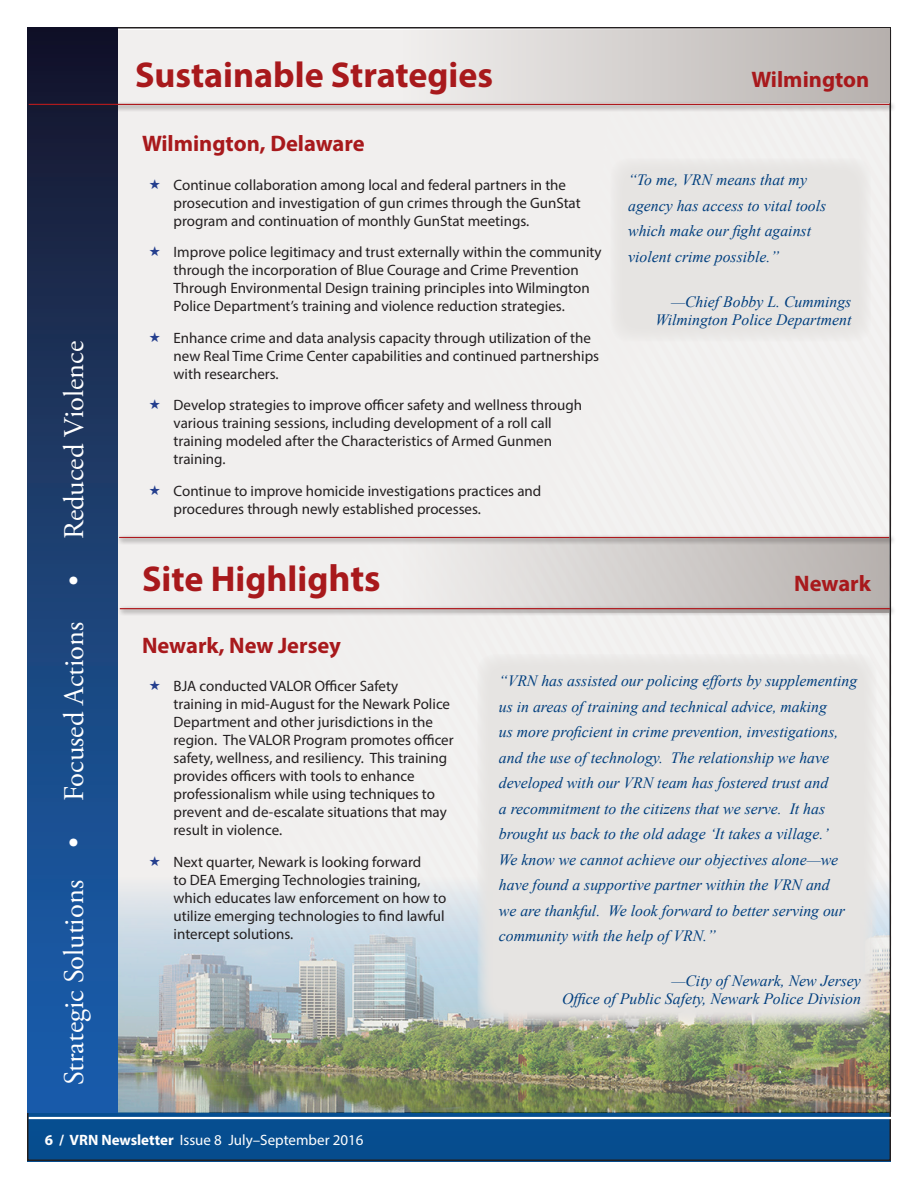
<style>
.page{position:relative;width:918px;height:1188px;background:#fff}
.page>*{position:absolute;margin:0;border:0;box-sizing:border-box;transform-origin:0 0}
.Site_Highlights_Head{font:700 36px "Myriad Pro";color:#a8191c}
.t1{font:28.5px "Adobe Garamond Pro";color:#fff}
.subheader_2{font:700 22.5px "Myriad Pro";color:#a8191c}
.Site_Highlights_Head-2{font:700 22.5px "Myriad Pro";color:#a8191c}
.Quote_text{font:italic 15.75px/25.5px "Times New Roman";color:#003e7e}
.Quote_signature{font:italic 15.75px/18px "Times New Roman";color:#003e7e;text-align:right}
.t2{font:15px/18px "Myriad Pro";color:#231f20}
.t3{font:15px "Myriad Pro";color:#fff}
.s1{font-size:37.8px}
.s2{font-weight:700}
</style>
<div class="page">
<svg style="left:28px;top:1112px;width:862px;height:49px;background:#094c8a"></svg>
<div style="left:29px;top:30px;width:862px;height:1082px;background:#f1efee"></div>
<hr style="left:29px;top:1117px;width:863px;height:2px;background:#fff">
<div style="left:27px;top:28px;width:91px;height:1084px;background:linear-gradient(to bottom,#19182d,#1b63b5)"></div>
<div style="left:400px;top:538px;width:489px;height:75px;background:linear-gradient(to right,#f1efee,#b6b1ae)"></div>
<img style="left:119px;top:889px;width:770px;height:223px">
<div style="left:477px;top:654px;width:400px;height:371px;background:#e6e4e2;border-radius:18px"></div>
<div style="left:611px;top:158px;width:260px;height:184px;background:#e6e4e2;border-radius:18px"></div>
<div style="left:401px;top:28px;width:489px;height:75px;background:linear-gradient(to right,#f1efee,#b6b0ad)"></div>
<div style="left:26px;top:101px;width:870px;height:11px;background:#231f20;opacity:.75"></div>
<div style="left:27px;top:101px;width:864px;height:5px;background:#231f20;opacity:.24"></div>
<div style="left:117px;top:534px;width:779px;height:11px;background:#231f20;opacity:.75"></div>
<div style="left:118px;top:534px;width:772px;height:5px;background:#231f20;opacity:.24"></div>
<div style="left:117px;top:605px;width:780px;height:11px;background:#231f20;opacity:.75"></div>
<hr style="left:118px;top:606px;width:773px;height:4px;background:#231f20;opacity:.24">
<h2 class="t1" style="left:57px;top:586px;width:247px;rotate:-90deg">• Reduced Violence</h2>
<h2 class="t1" style="left:57px;top:801px;width:181px;rotate:-90deg">Focused Actions</h2>
<h2 class="t1" style="left:57px;top:1085px;width:250px;rotate:-90deg">Strategic Solutions •</h2>
<p class="Site_Highlights_Head" style="left:135px;top:51px;width:360px">Sustainable Strategies</p>
<p class="Site_Highlights_Head-2" style="left:752px;top:65px;width:119px">Wilmington</p>
<p class="subheader_2" style="left:142px;top:129px;width:224px">Wilmington, Delaware</p>
<p class="t2" style="left:174px;top:175px;width:409px">Continue collaboration among local and federal partners in the prosecution and investigation of gun crimes through the GunStat program and continuation of monthly GunStat meetings.</p>
<p class="t2" style="left:174px;top:243px;width:430px">Improve police legitimacy and trust externally within the community through the incorporation of Blue Courage and Crime Prevention Through Environmental Design training principles into Wilmington Police Department’s training and violence reduction strategies.</p>
<p class="t2" style="left:174px;top:328px;width:427px">Enhance crime and data analysis capacity through utilization of the new Real Time Crime Center capabilities and continued partnerships with researchers.</p>
<p class="t2" style="left:174px;top:396px;width:410px">Develop strategies to improve officer safety and wellness through various training sessions, including development of a roll call training modeled after the Characteristics of Armed Gunmen training.</p>
<p class="t2" style="left:174px;top:481px;width:369px">Continue to improve homicide investigations practices and procedures through newly established processes.</p>
<p class="Quote_text" style="left:628px;top:167px;width:200px">“To me, VRN means that my agency has access to vital tools which make our fight against violent crime possible.”</p>
<p class="Quote_signature" style="left:655px;top:292px;width:197px">—Chief Bobby L. Cummings<br>Wilmington Police Department</p>
<p class="Site_Highlights_Head" style="left:142px;top:555px;width:240px">Site Highlig<span class="s1">hts</span></p>
<p class="Site_Highlights_Head-2" style="left:794px;top:569px;width:78px">Newark</p>
<p class="subheader_2" style="left:142px;top:631px;width:200px">Newark, New Jersey</p>
<p class="t2" style="left:174px;top:677px;width:282px">BJA conducted VALOR Officer Safety<br>training in mid-August for the Newark Police Department and other jurisdictions in the region. The VALOR Program promotes officer safety, wellness, and resiliency. This training provides officers with tools to enhance professionalism while using techniques to prevent and de-escalate situations that may result in violence.</p>
<p class="t2" style="left:174px;top:852px;width:274px">Next quarter, Newark is looking forward<br>to DEA Emerging Technologies training, which educates law enforcement on how to utilize emerging technologies to find lawful intercept solutions.</p>
<p class="Quote_text" style="left:499px;top:668px;width:360px">“VRN has assisted our policing efforts by supplementing us in areas of training and technical advice, making<br>us more proficient in crime prevention, investigations, and the use of technology. The relationship we have developed with our VRN team has fostered trust and<br>a recommitment to the citizens that we serve. It has brought us back to the old adage ‘It takes a village.’<br>We know we cannot achieve our objectives alone—we have found a supportive partner within the VRN and<br>we are thankful. We look forward to better serving our community with the help of VRN.”</p>
<p class="Quote_signature" style="left:562px;top:972px;width:300px">—City of Newark, New Jersey<br>Office of Public Safety, Newark Police Division</p>
<p class="t3" style="left:45px;top:1131px;width:320px"><span class="s2">6 / VRN Newsletter</span> Issue 8 July–September 2016</p>
</div>
